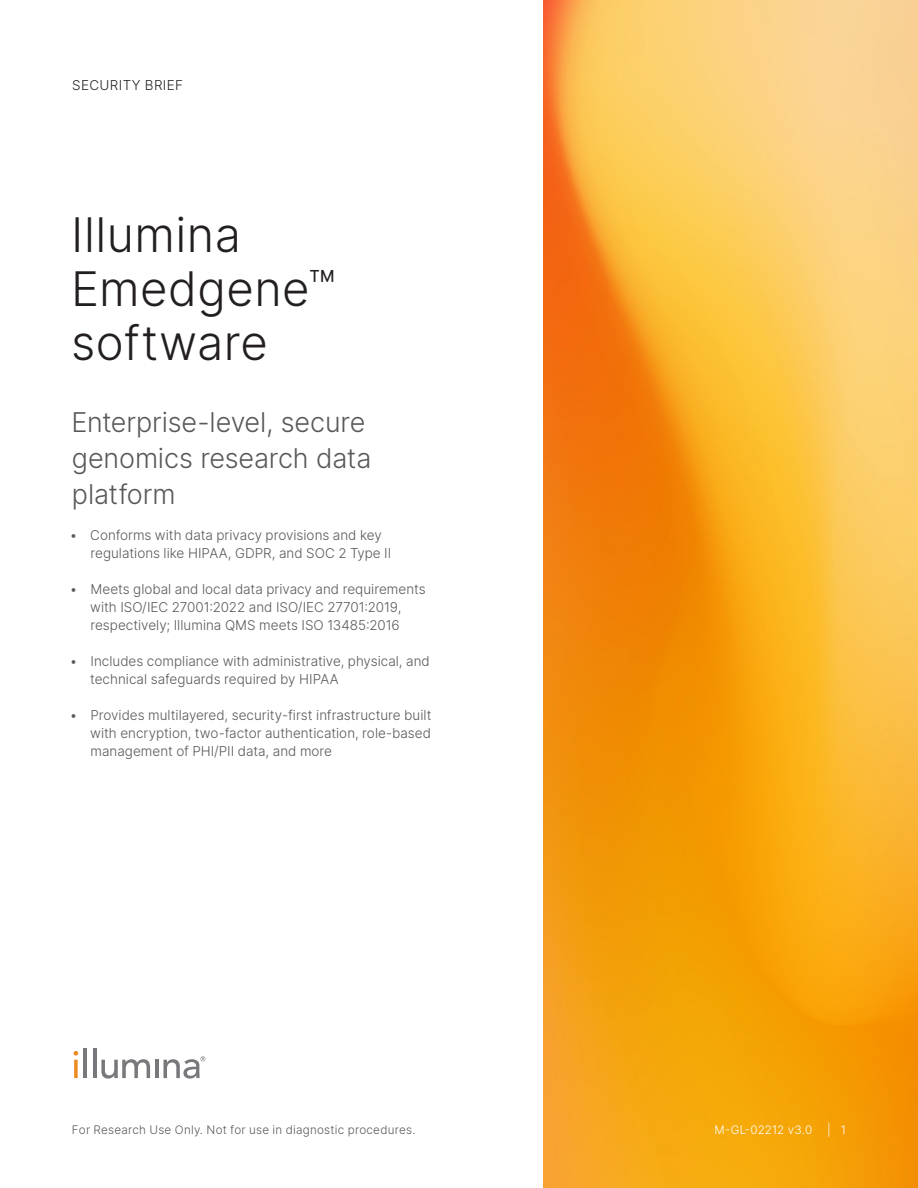
<style>
.page{position:relative;width:918px;height:1188px;background:#fff}
.page>*{position:absolute;margin:0;border:0;box-sizing:border-box;transform-origin:0 0}
.Title{font:300 47.25px/54px "Inter";letter-spacing:.01em;color:#231f20}
.Subtitle{font:300 27px/36px "Inter";letter-spacing:-.005em;color:#57585a}
.t1{font:300 13.5px/18px "Inter";color:#57585a}
.zz_Document_Type___Segment{font:300 13.5px "Inter";letter-spacing:.03em;color:#231f20}
.t2{font:300 11.7px "Inter";letter-spacing:.02em;color:#57585a}
.zz_Pub_Number{font:300 11.7px "Inter";letter-spacing:.01em;color:#fff}
.s1{font-size:45px}
</style>
<div class="page">
<img style="left:543px;top:0;width:375px;height:1188px">
<svg style="left:74px;top:1060px;width:4px;height:18px"></svg>
<hr style="left:83px;top:1049px;width:4px;height:29px;background:#77787c">
<hr style="left:93px;top:1049px;width:3px;height:29px;background:#77787c">
<svg style="left:101px;top:1059px;width:49px;height:20px"></svg>
<hr style="left:155px;top:1060px;width:3px;height:18px;background:#77787c">
<svg style="left:74px;top:1051px;width:4px;height:5px"></svg>
<svg style="left:164px;top:1056px;width:41px;height:23px"></svg>
<p class="zz_Document_Type___Segment" style="left:72px;top:76px;width:112px">SECURITY BRIEF</p>
<p class="Title" style="left:71px;top:207px;width:266px">Illumina<br>Emedgene<span class="s1">™ </span>software</p>
<p class="Subtitle" style="left:72px;top:404px;width:301px">Enterprise-level, secure genomics research data platform</p>
<p class="t1" style="left:90px;top:526px;width:302px;text-indent:-21px">• Conforms with data privacy provisions and key regulations like HIPAA, GDPR, and SOC 2 Type II</p>
<p class="t1" style="left:70px;top:580px;width:358px;text-align:center">• Meets global and local data privacy and requirements with ISO/IEC 27001:2022 and ISO/IEC 27701:2019, respectively; Illumina QMS meets ISO 13485:2016</p>
<p class="t1" style="left:90px;top:652px;width:341px;text-indent:-21px">• Includes compliance with administrative, physical, and technical safeguards required by HIPAA</p>
<p class="t1" style="left:90px;top:706px;width:343px;text-align:justify;text-indent:-21px">• Provides multilayered, security-first infrastructure built with encryption, two-factor authentication, role-based management of PHI/PII data, and more</p>
<p class="t2" style="left:72px;top:1121px;width:345px">For Research Use Only. Not for use in diagnostic procedures.</p>
<p class="zz_Pub_Number" style="left:827px;top:1121px;width:20px">| 1</p>
<p class="zz_Pub_Number" style="left:715px;top:1121px;width:99px">M-GL-02212 v3.0</p>
</div>
